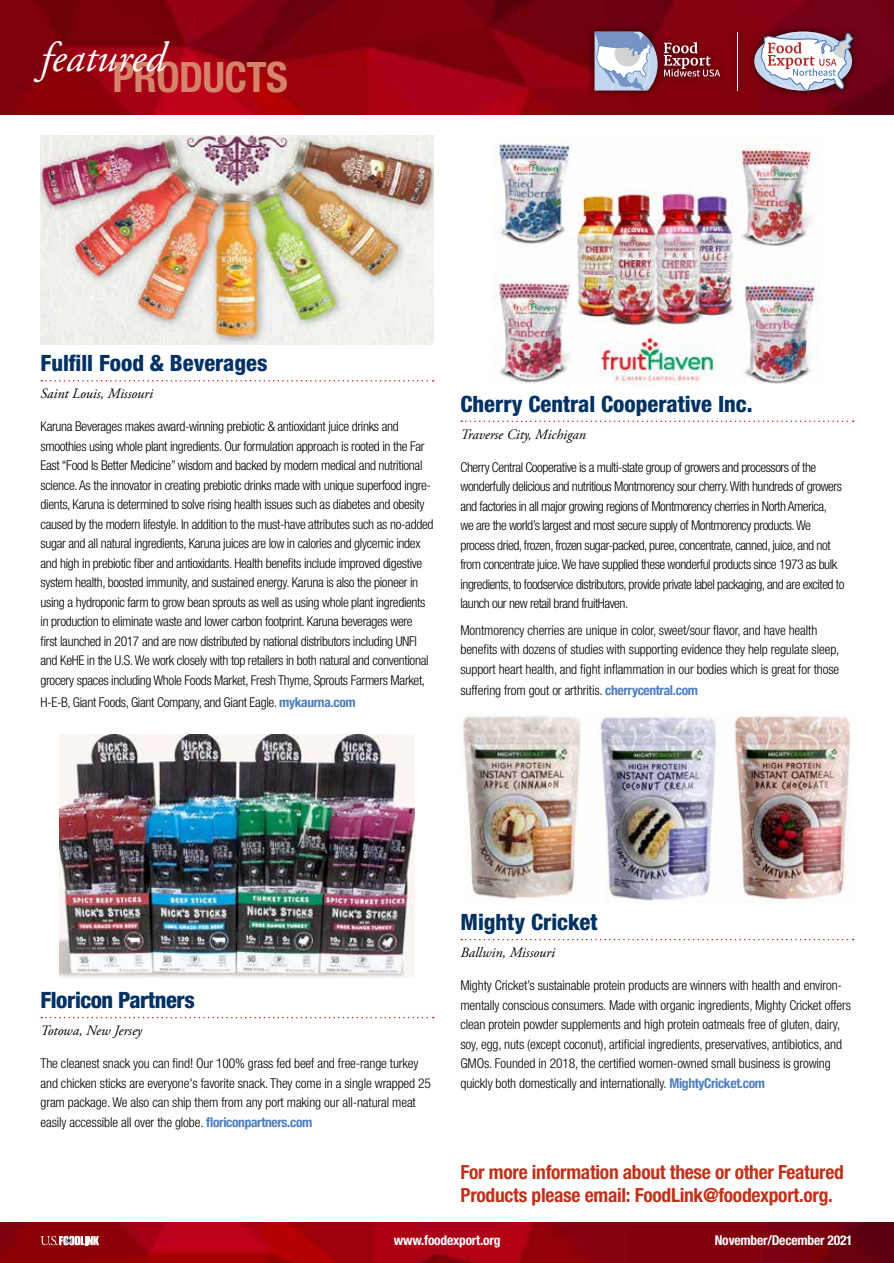
<style>
.page{position:relative;width:894px;height:1263px;background:#fff}
.page>*{position:absolute;margin:0;border:0;box-sizing:border-box;transform-origin:0 0}
.t1{font:700 condensed 42px "Helvetica Neue LT Std";letter-spacing:-.015em;color:#d5836a}
.t2{font:italic 42px "Adobe Garamond Pro";color:#fff}
.t3{font:800 condensed 22.5px "Helvetica Neue LT Std";color:#003263}
.t4{font:800 condensed 22.5px "Helvetica Neue LT Std";letter-spacing:-.02em;color:#003263}
.t5{font:700 condensed 19.5px/22.5px "Helvetica Neue LT Std";letter-spacing:-.015em;color:#c0311a}
.t6{font:italic 14.25px "Adobe Garamond Pro";color:#000}
.t7{font:300 condensed 13.5px/19.5px "Helvetica Neue LT Std";letter-spacing:-.025em;color:#000}
.t8{font:700 condensed 13.5px "Helvetica Neue LT Std";letter-spacing:-.015em;color:#fff}
.s1{font-family:"Helvetica Neue";font-weight:700;color:#4d7dbf}
</style>
<div class="page">
<img style="left:0;top:1222px;width:893px;height:41px">
<img style="left:0;top:0;width:893px;height:114px">
<svg style="left:40px;top:1235px;width:59px;height:10px"></svg>
<div style="left:586px;top:24px;width:274px;height:75px;background:#000;opacity:.75"></div>
<svg style="left:594px;top:32px;width:63px;height:58px"></svg>
<svg style="left:663px;top:42px;width:56px;height:35px;background:#913d45"></svg>
<svg style="left:760px;top:32px;width:93px;height:59px"></svg>
<hr style="left:736px;top:32px;width:1px;height:58px;background:#fff">
<svg style="left:461px;top:420px;width:392px;height:2px"></svg>
<svg style="left:461px;top:938px;width:392px;height:2px"></svg>
<img style="left:492px;top:135px;width:329px;height:249px">
<img style="left:463px;top:714px;width:388px;height:188px">
<svg style="left:41px;top:380px;width:392px;height:1px"></svg>
<svg style="left:41px;top:1016px;width:392px;height:2px"></svg>
<img style="left:40px;top:135px;width:393px;height:209px">
<img style="left:60px;top:734px;width:354px;height:243px">
<h1 class="t2" style="left:40px;top:32px;width:126px">featured</h1>
<h1 class="t1" style="left:112px;top:51px;width:177px">PRODUCTS</h1>
<h2 class="t3" style="left:40px;top:349px;width:228px">Fulfill Food &amp; Beverages</h2>
<p class="t6" style="left:40px;top:385px;width:114px">Saint Louis, Missouri</p>
<p class="t7" style="left:40px;top:417px;width:394px">Karuna Beverages makes award-winning prebiotic &amp; antioxidant juice drinks and smoothies using whole plant ingredients. Our formulation approach is rooted in the Far East “Food Is Better Medicine” wisdom and backed by modern medical and nutritional science. As the innovator in creating prebiotic drinks made with unique superfood ingre&shy;dients, Karuna is determined to solve rising health issues such as diabetes and obesity caused by the modern lifestyle. In addition to the must-have attributes such as no-added sugar and all natural ingredients, Karuna juices are low in calories and glycemic index and high in prebiotic fiber and antioxidants. Health benefits include improved digestive system health, boosted immunity, and sustained energy. Karuna is also the pioneer in using a hydroponic farm to grow bean sprouts as well as using whole plant ingredients in production to eliminate waste and lower carbon footprint. Karuna beverages were<br>first launched in 2017 and are now distributed by national distributors including UNFI and KeHE in the U.S. We work closely with top retailers in both natural and conventional grocery spaces including Whole Foods Market, Fresh Thyme, Sprouts Farmers Market,</p>
<p class="t7" style="left:40px;top:692px;width:316px">H-E-B, Giant Foods, Giant Company, and Giant Eagle. <span class="s1">mykaurna.com</span></p>
<h2 class="t3" style="left:460px;top:390px;width:293px">Cherry Central Cooperative Inc.</h2>
<p class="t6" style="left:460px;top:426px;width:127px">Traverse City, Michigan</p>
<p class="t7" style="left:460px;top:457px;width:385px">Cherry Central Cooperative is a multi-state group of growers and processors of the wonderfully delicious and nutritious Montmorency sour cherry. With hundreds of growers and factories in all major growing regions of Montmorency cherries in North America,<br>we are the world’s largest and most secure supply of Montmorency products. We process dried, frozen, frozen sugar-packed, puree, concentrate, canned, juice, and not from concentrate juice. We have supplied these wonderful products since 1973 as bulk ingredients, to foodservice distributors, provide private label packaging, and are excited to launch our new retail brand fruitHaven.</p>
<p class="t7" style="left:460px;top:620px;width:380px">Montmorency cherries are unique in color, sweet/sour flavor, and have health benefits with dozens of studies with supporting evidence they help regulate sleep, support heart health, and fight inflammation in our bodies which is great for those</p>
<p class="t7" style="left:460px;top:680px;width:239px">suffering from gout or arthritis. <span class="s1">cherrycentral.com</span></p>
<h2 class="t4" style="left:40px;top:986px;width:156px">Floricon Partners</h2>
<p class="t6" style="left:40px;top:1022px;width:103px">Totowa, New Jersey</p>
<p class="t7" style="left:40px;top:1053px;width:392px">The cleanest snack you can find! Our 100% grass fed beef and free-range turkey and chicken sticks are everyone's favorite snack. They come in a single wrapped 25 gram package. We also can ship them from any port making our all-natural meat easily accessible all over the globe. <span class="s1">floriconpartners.com</span></p>
<h2 class="t3" style="left:460px;top:908px;width:138px">Mighty Cricket</h2>
<p class="t6" style="left:460px;top:944px;width:96px">Ballwin, Missouri</p>
<p class="t7" style="left:460px;top:975px;width:392px">Mighty Cricket’s sustainable protein products are winners with health and environ&shy;mentally conscious consumers. Made with organic ingredients, Mighty Cricket offers clean protein powder supplements and high protein oatmeals free of gluten, dairy, soy, egg, nuts (except coconut), artificial ingredients, preservatives, antibiotics, and GMOs. Founded in 2018, the certified women-owned small business is growing quickly both domestically and internationally. <span class="s1">MightyCricket.com</span></p>
<h3 class="t5" style="left:460px;top:1161px;width:385px">For more information about these or other Featured<br>Products please email: FoodLink@foodexport.org.</h3>
<p class="t8" style="left:393px;top:1232px;width:108px">www.foodexport.org</p>
<p class="t8" style="left:714px;top:1232px;width:139px">November/December 2021</p>
</div>
